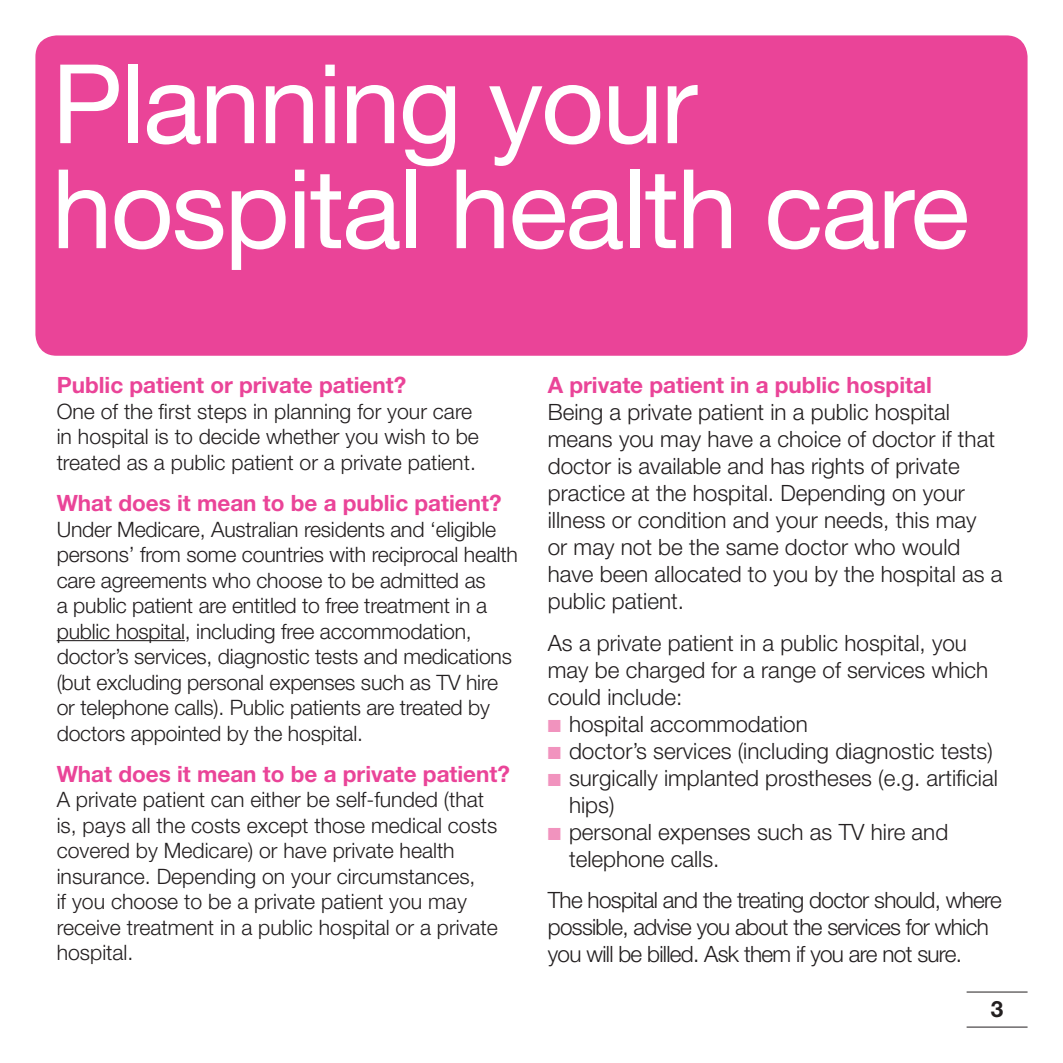
<style>
.page{position:relative;width:1063px;height:1063px;background:#fff}
.page>*{position:absolute;margin:0;border:0;box-sizing:border-box;transform-origin:0 0}
.t1{font:110px/105px "Helvetica Neue";letter-spacing:-.02em;color:#fff}
.t2{font:300 22.5px/27px "Helvetica Neue";color:#231f20}
.t3{font:700 22.5px "Helvetica Neue";color:#ea4498}
.t4{font:300 22.5px/27px "Helvetica Neue";letter-spacing:-.03em;color:#231f20}
.t5{font:300 21.25px/25.5px "Helvetica Neue";letter-spacing:-.01em;color:#231f20}
.s1{color:#f193be}
</style>
<div class="page">
<div style="left:35px;top:35px;width:993px;height:321px;background:#ea4498;border-radius:21px"></div>
<hr style="left:57px;top:640px;width:128px;height:1px;background:#231f20">
<hr style="left:967px;top:992px;width:61px;height:1px;background:#231f20">
<hr style="left:967px;top:1027px;width:61px;height:1px;background:#231f20">
<h1 class="t1" style="left:52px;top:50px;width:919px">Planning your hospital health care</h1>
<p class="t3" style="left:57px;top:371px;width:351px">Public patient or private patient?</p>
<p class="t5" style="left:57px;top:398px;width:424px">One of the first steps in planning for your care in hospital is to decide whether you wish to be treated as a public patient or a private patient.</p>
<p class="t3" style="left:57px;top:489px;width:446px">What does it mean to be a public patient?</p>
<p class="t5" style="left:57px;top:516px;width:463px">Under Medicare, Australian residents and ‘eligible persons’ from some countries with reciprocal health care agreements who choose to be admitted as<br>a public patient are entitled to free treatment in a public hospital, including free accommodation, doctor’s services, diagnostic tests and medications (but excluding personal expenses such as TV hire or telephone calls). Public patients are treated by doctors appointed by the hospital.</p>
<p class="t3" style="left:57px;top:760px;width:455px">What does it mean to be a private patient?</p>
<p class="t5" style="left:57px;top:786px;width:443px">A private patient can either be self-funded (that is, pays all the costs except those medical costs covered by Medicare) or have private health insurance. Depending on your circumstances,<br>if you choose to be a private patient you may receive treatment in a public hospital or a private hospital.</p>
<p class="t3" style="left:548px;top:371px;width:386px">A private patient in a public hospital</p>
<p class="t2" style="left:548px;top:398px;width:456px">Being a private patient in a public hospital means you may have a choice of doctor if that doctor is available and has rights of private practice at the hospital. Depending on your illness or condition and your needs, this may<br>or may not be the same doctor who would have been allocated to you by the hospital as a public patient.</p>
<p class="t2" style="left:548px;top:629px;width:442px">As a private patient in a public hospital, you may be charged for a range of services which could include:</p>
<p class="t2" style="left:548px;top:710px;width:262px"><span class="s1">■</span> hospital accommodation</p>
<p class="t2" style="left:548px;top:737px;width:447px"><span class="s1">■</span> doctor’s services (including diagnostic tests)</p>
<p class="t2" style="left:569px;top:764px;width:430px;text-indent:-21px"><span class="s1">■</span> surgically implanted prostheses (e.g. artificial hips)</p>
<p class="t2" style="left:569px;top:818px;width:381px;text-indent:-21px"><span class="s1">■</span> personal expenses such as TV hire and telephone calls.</p>
<p class="t4" style="left:548px;top:886px;width:456px">The hospital and the treating doctor should, where possible, advise you about the services for which you will be billed. Ask them if you are not sure.</p>
</div>
